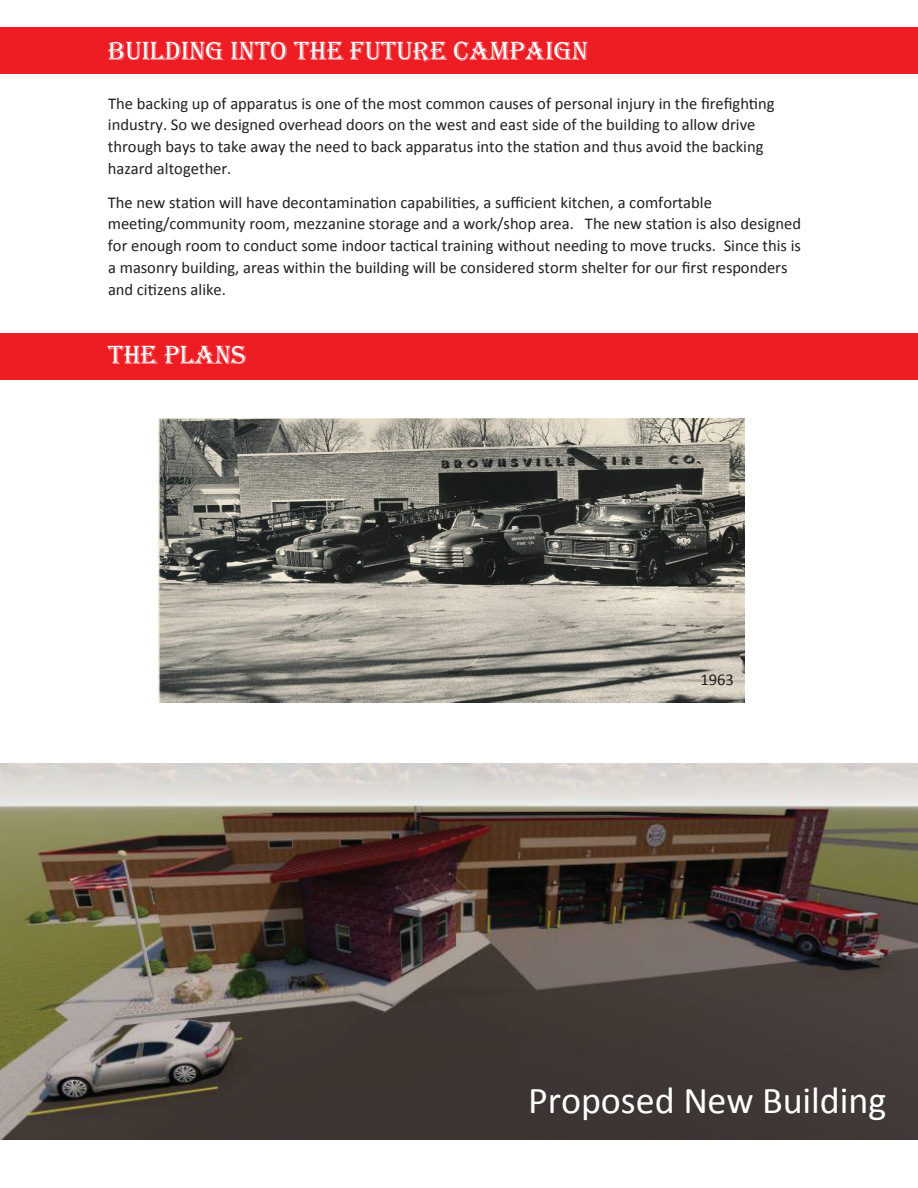
<style>
.page{position:relative;width:918px;height:1188px;background:#fff}
.page>*{position:absolute;margin:0;border:0;box-sizing:border-box;transform-origin:0 0}
.t1{font:38.1px "Calibri";color:#fff}
.t2{font:27px "Algerian";color:#fff}
.t3{font:16.5px/21.8px "Calibri";color:#231f20}
</style>
<div class="page">
<div style="left:0;top:333px;width:918px;height:47px;background:#ee1d23"></div>
<div style="left:0;top:27px;width:918px;height:47px;background:#ee1d23"></div>
<img style="left:158px;top:418px;width:586px;height:284px">
<img style="left:0;top:764px;width:918px;height:375px">
<h2 class="t2" style="left:108px;top:36px;width:482px">BUILDING INTO THE FUTURE CAMPAIGN</h2>
<p class="t3" style="left:108px;top:91px;width:668px">The backing up of apparatus is one of the most common causes of personal injury in the firefighting industry. So we designed overhead doors on the west and east side of the building to allow drive through bays to take away the need to back apparatus into the station and thus avoid the backing hazard altogether.</p>
<p class="t3" style="left:108px;top:190px;width:695px">The new station will have decontamination capabilities, a sufficient kitchen, a comfortable meeting/community room, mezzanine storage and a work/shop area. The new station is also designed for enough room to conduct some indoor tactical training without needing to move trucks. Since this is a masonry building, areas within the building will be considered storm shelter for our first responders and citizens alike.</p>
<h2 class="t2" style="left:108px;top:340px;width:140px">THE PLANS</h2>
<p class="t3" style="left:700px;top:668px;width:35px">1963</p>
<h1 class="t1" style="left:528px;top:1077px;width:360px">Proposed New Building</h1>
</div>
